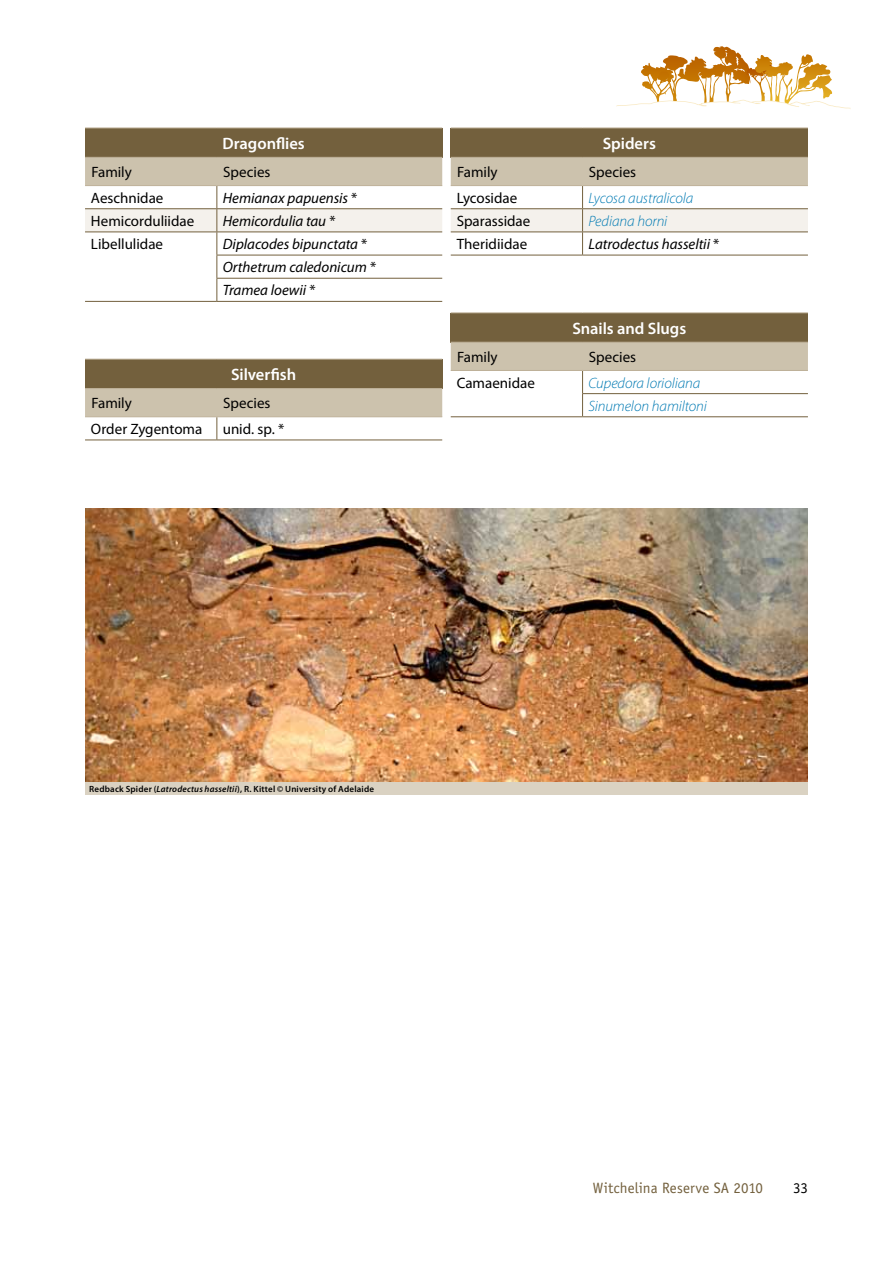
<style>
.page{position:relative;width:893px;height:1263px;background:#fff}
.page>*{position:absolute;margin:0;border:0;box-sizing:border-box;transform-origin:0 0}
.t1{font:600 16.5px "Myriad Pro";letter-spacing:-.005em;color:#fff}
.t2{font:15px "Myriad Pro";color:#000}
.t3{font:italic 15px/23.1px "Myriad Pro";color:#000}
.t4{font:italic 300 15px/23.1px "Myriad Pro";letter-spacing:-.005em;color:#007ab3}
.t5{font:15px "Officina Sans";letter-spacing:.005em;color:#73603d}
.t6{font:15px "Officina Sans";color:#000}
.t7{font:600 9px "Myriad Pro";letter-spacing:.02em;color:#000}
.s1{font-style:normal}
.s2{font-style:italic}
</style>
<div class="page">
<svg style="left:616px;top:46px;width:235px;height:63px"></svg>
<img style="left:85px;top:508px;width:723px;height:274px">
<div style="left:85px;top:782px;width:723px;height:13px;background:#dad2c2"></div>
<div style="left:85px;top:128px;width:357px;height:29px;background:#73603d"></div>
<hr style="left:85px;top:128px;width:132px;height:1px;background:#beb199">
<hr style="left:217px;top:128px;width:225px;height:1px;background:#beb199">
<svg style="left:85px;top:158px;width:357px;height:143px"></svg>
<hr style="left:216px;top:278px;width:226px;height:1px;background:#73603d">
<hr style="left:85px;top:157px;width:132px;height:1px;background:#beb199">
<hr style="left:217px;top:157px;width:225px;height:1px;background:#beb199">
<hr style="left:85px;top:185px;width:132px;height:1px;background:#beb199">
<hr style="left:217px;top:185px;width:225px;height:1px;background:#beb199">
<hr style="left:85px;top:301px;width:132px;height:1px;background:#73603d">
<hr style="left:217px;top:301px;width:225px;height:1px;background:#73603d">
<hr style="left:85px;top:208px;width:132px;height:1px;background:#73603d">
<hr style="left:217px;top:208px;width:225px;height:1px;background:#73603d">
<hr style="left:85px;top:232px;width:132px;height:1px;background:#73603d">
<hr style="left:217px;top:232px;width:225px;height:1px;background:#73603d">
<div style="left:85px;top:359px;width:357px;height:29px;background:#73603d"></div>
<hr style="left:85px;top:359px;width:132px;height:1px;background:#beb199">
<hr style="left:217px;top:359px;width:225px;height:1px;background:#beb199">
<svg style="left:85px;top:389px;width:357px;height:51px"></svg>
<hr style="left:85px;top:388px;width:132px;height:1px;background:#beb199">
<hr style="left:217px;top:388px;width:225px;height:1px;background:#beb199">
<hr style="left:85px;top:416px;width:132px;height:1px;background:#beb199">
<hr style="left:217px;top:416px;width:225px;height:1px;background:#beb199">
<hr style="left:85px;top:440px;width:132px;height:1px;background:#73603d">
<hr style="left:217px;top:440px;width:225px;height:1px;background:#73603d">
<div style="left:451px;top:128px;width:357px;height:29px;background:#73603d"></div>
<hr style="left:451px;top:128px;width:132px;height:1px;background:#beb199">
<hr style="left:583px;top:128px;width:225px;height:1px;background:#beb199">
<svg style="left:451px;top:158px;width:357px;height:97px"></svg>
<hr style="left:451px;top:157px;width:132px;height:1px;background:#beb199">
<hr style="left:583px;top:157px;width:225px;height:1px;background:#beb199">
<hr style="left:451px;top:185px;width:132px;height:1px;background:#beb199">
<hr style="left:583px;top:185px;width:225px;height:1px;background:#beb199">
<hr style="left:451px;top:255px;width:132px;height:1px;background:#73603d">
<hr style="left:583px;top:255px;width:225px;height:1px;background:#73603d">
<hr style="left:451px;top:208px;width:132px;height:1px;background:#73603d">
<hr style="left:583px;top:208px;width:225px;height:1px;background:#73603d">
<hr style="left:451px;top:232px;width:132px;height:1px;background:#73603d">
<hr style="left:583px;top:232px;width:225px;height:1px;background:#73603d">
<div style="left:451px;top:313px;width:357px;height:29px;background:#73603d"></div>
<hr style="left:451px;top:312px;width:132px;height:1px;background:#beb199">
<hr style="left:583px;top:312px;width:225px;height:1px;background:#beb199">
<svg style="left:451px;top:343px;width:357px;height:73px"></svg>
<hr style="left:582px;top:393px;width:226px;height:1px;background:#73603d">
<hr style="left:451px;top:342px;width:132px;height:1px;background:#beb199">
<hr style="left:583px;top:342px;width:225px;height:1px;background:#beb199">
<hr style="left:451px;top:370px;width:132px;height:1px;background:#beb199">
<hr style="left:583px;top:370px;width:225px;height:1px;background:#beb199">
<hr style="left:451px;top:416px;width:132px;height:1px;background:#73603d">
<hr style="left:583px;top:416px;width:225px;height:1px;background:#73603d">
<p class="t1" style="left:222px;top:133px;width:84px">Dragonflies</p>
<p class="t2" style="left:91px;top:163px;width:42px">Family</p>
<p class="t2" style="left:223px;top:163px;width:49px">Species</p>
<p class="t2" style="left:91px;top:189px;width:74px">Aeschnidae</p>
<p class="t3" style="left:223px;top:186px;width:136px">Hemianax papuensis <span class="s1">*</span></p>
<p class="t2" style="left:91px;top:212px;width:105px">Hemicorduliidae</p>
<p class="t3" style="left:223px;top:209px;width:114px">Hemicordulia tau <span class="s1">*</span></p>
<p class="t2" style="left:91px;top:235px;width:74px">Libellulidae</p>
<p class="t3" style="left:223px;top:232px;width:155px">Diplacodes bipunctata <span class="s1">*<br></span>Orthetrum caledonicum <span class="s1">*<br></span>Tramea loewii <span class="s1">*</span></p>
<p class="t1" style="left:231px;top:364px;width:67px">Silverfish</p>
<p class="t2" style="left:91px;top:394px;width:42px">Family</p>
<p class="t2" style="left:223px;top:394px;width:49px">Species</p>
<p class="t2" style="left:91px;top:420px;width:113px">Order Zygentoma</p>
<p class="t2" style="left:223px;top:420px;width:63px">unid. sp. *</p>
<p class="t1" style="left:603px;top:133px;width:55px">Spiders</p>
<p class="t2" style="left:457px;top:163px;width:42px">Family</p>
<p class="t2" style="left:589px;top:163px;width:49px">Species</p>
<p class="t2" style="left:457px;top:189px;width:62px">Lycosidae</p>
<p class="t4" style="left:588px;top:186px;width:106px">Lycosa australicola</p>
<p class="t2" style="left:457px;top:212px;width:75px">Sparassidae</p>
<p class="t4" style="left:588px;top:209px;width:80px">Pediana horni</p>
<p class="t2" style="left:457px;top:235px;width:72px">Theridiidae</p>
<p class="t3" style="left:588px;top:232px;width:132px">Latrodectus hasseltii <span class="s1">*</span></p>
<p class="t1" style="left:572px;top:318px;width:115px">Snails and Slugs</p>
<p class="t2" style="left:457px;top:348px;width:42px">Family</p>
<p class="t2" style="left:589px;top:348px;width:49px">Species</p>
<p class="t2" style="left:457px;top:373px;width:80px">Camaenidae</p>
<p class="t4" style="left:588px;top:371px;width:120px">Cupedora lorioliana<br>Sinumelon hamiltoni</p>
<p class="t7" style="left:89px;top:783px;width:286px">Redback Spider (<span class="s2">Latrodectus hasseltii</span>), R. Kittel © University of Adelaide</p>
<p class="t5" style="left:593px;top:1179px;width:172px">Witchelina Reserve SA 2010</p>
<p class="t6" style="left:793px;top:1179px;width:16px">33</p>
</div>
